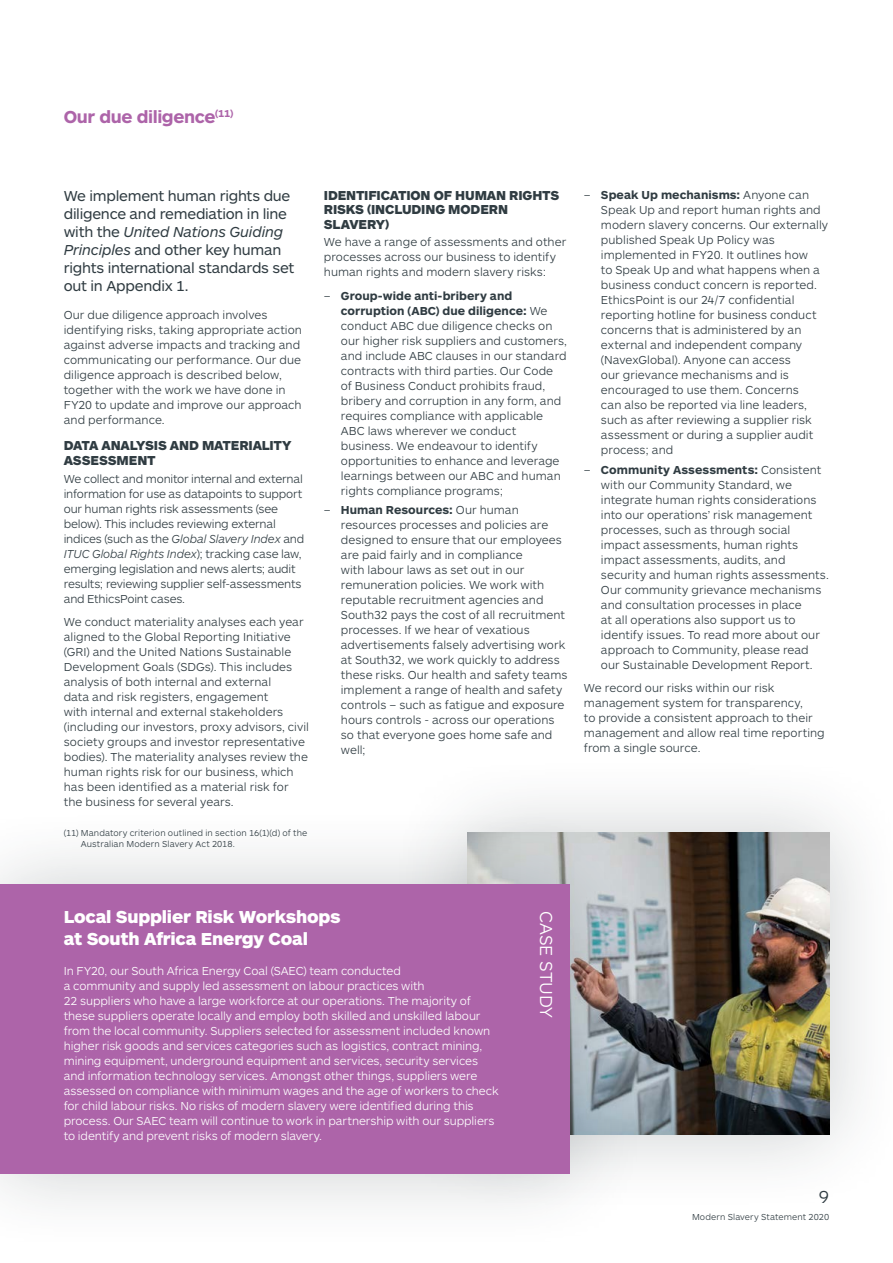
<style>
.page{position:relative;width:893px;height:1263px;background:#fff}
.page>*{position:absolute;margin:0;border:0;box-sizing:border-box;transform-origin:0 0}
.t1{font:900 18px/22.5px "ARS Maquette Pro";letter-spacing:-.01em;color:#fff}
.t2{font:700 18px "ARS Maquette Pro";letter-spacing:-.02em;color:#ad64a9}
.t3{font:300 18px "ARS Maquette Pro";letter-spacing:-.005em;color:#fff}
.t4{font:300 18px "ARS Maquette Pro";color:#303c42}
.t5{font:15px/18px "ARS Maquette Pro";letter-spacing:-.015em;color:#303c42}
.t6{font:900 13.5px/15px "ARS Maquette Pro";letter-spacing:-.01em;color:#303c42}
.t7{font:300 12px/15px "ARS Maquette Pro";letter-spacing:.005em;color:#303c42}
.t8{font:300 12px/15px "ARS Maquette Pro";letter-spacing:-.005em;color:#fff}
.t9{font:300 12px/15px "ARS Maquette Pro";letter-spacing:-.015em;color:#303c42}
.t10{font:300 9px/10.5px "ARS Maquette Pro";letter-spacing:.015em;color:#303c42}
.s1{font-style:italic}
.s2{font-weight:700}
</style>
<div class="page">
<div style="left:388px;top:753px;width:505px;height:461px;background:#303c42;opacity:.25"></div>
<img style="left:649px;top:833px;width:180px;height:302px">
<div style="left:0;top:805px;width:649px;height:448px;background:#303c42;opacity:.25"></div>
<div style="left:0;top:884px;width:569px;height:290px;background:#ad64a9"></div>
<h1 class="t2" style="left:64px;top:105px;width:171px">Our due diligence<sup>(11)</sup></h1>
<p class="t5" style="left:64px;top:186px;width:232px">We implement human rights due diligence and remediation in line with the <span class="s1">United Nations Guiding<br>Principles</span> and other key human rights international standards set out in Appendix 1.</p>
<p class="t7" style="left:64px;top:307px;width:240px">Our due diligence approach involves identifying risks, taking appropriate action against adverse impacts and tracking and communicating our performance. Our due diligence approach is described below, together with the work we have done in FY20 to update and improve our approach and performance.</p>
<p class="t6" style="left:64px;top:437px;width:229px">DATA ANALYSIS AND MATERIALITY<br>ASSESSMENT</p>
<p class="t9" style="left:64px;top:470px;width:242px">We collect and monitor internal and external information for use as datapoints to support our human rights risk assessments (see below). This includes reviewing external indices (such as the <span class="s1">Global Slavery Index</span> and <span class="s1">ITUC Global Rights Index</span>); tracking case law, emerging legislation and news alerts; audit results; reviewing supplier self-assessments and EthicsPoint cases.</p>
<p class="t7" style="left:64px;top:614px;width:247px">We conduct materiality analyses each year aligned to the Global Reporting Initiative (GRI) and the United Nations Sustainable Development Goals (SDGs). This includes analysis of both internal and external<br>data and risk registers, engagement<br>with internal and external stakeholders (including our investors, proxy advisors, civil society groups and investor representative bodies). The materiality analyses review the human rights risk for our business, which has been identified as a material risk for the business for several years.</p>
<p class="t10" style="left:81px;top:827px;width:228px;text-indent:-17px">(11) Mandatory criterion outlined in section 16(1)(d) of the<br>Australian Modern Slavery Act 2018.</p>
<p class="t6" style="left:324px;top:188px;width:237px;line-height:13.5px">IDENTIFICATION OF HUMAN RIGHTS<br>RISKS (INCLUDING MODERN</p>
<p class="t6" style="left:324px;top:216px;width:67px">SLAVERY)</p>
<p class="t7" style="left:324px;top:234px;width:244px">We have a range of assessments and other processes across our business to identify human rights and modern slavery risks:</p>
<p class="t7" style="left:341px;top:287px;width:228px;text-indent:-17px">– <span class="s2">Group-wide anti-bribery and corruption (ABC) due diligence:</span> We conduct ABC due diligence checks on our higher risk suppliers and customers, and include ABC clauses in our standard contracts with third parties. Our Code of Business Conduct prohibits fraud, bribery and corruption in any form, and requires compliance with applicable ABC laws wherever we conduct business. We endeavour to identify opportunities to enhance and leverage learnings between our ABC and human rights compliance programs;</p>
<p class="t7" style="left:341px;top:501px;width:228px;text-indent:-17px">– <span class="s2">Human Resources:</span> Our human resources processes and policies are designed to ensure that our employees are paid fairly and in compliance<br>with labour laws as set out in our remuneration policies. We work with reputable recruitment agencies and South32 pays the cost of all recruitment processes. If we hear of vexatious advertisements falsely advertising work at South32, we work quickly to address these risks. Our health and safety teams implement a range of health and safety controls – such as fatigue and exposure hours controls - across our operations so that everyone goes home safe and well;</p>
<p class="t7" style="left:601px;top:187px;width:229px;text-indent:-17px">– <span class="s2">Speak Up mechanisms:</span> Anyone can Speak Up and report human rights and modern slavery concerns. Our externally published Speak Up Policy was implemented in FY20. It outlines how<br>to Speak Up and what happens when a business conduct concern is reported.<br>EthicsPoint is our 24/7 confidential reporting hotline for business conduct concerns that is administered by an external and independent company (NavexGlobal). Anyone can access<br>our grievance mechanisms and is encouraged to use them. Concerns<br>can also be reported via line leaders, such as after reviewing a supplier risk assessment or during a supplier audit process; and</p>
<p class="t7" style="left:601px;top:461px;width:229px;text-indent:-17px">– <span class="s2">Community Assessments:</span> Consistent with our Community Standard, we integrate human rights considerations into our operations’ risk management processes, such as through social impact assessments, human rights impact assessments, audits, and security and human rights assessments.<br>Our community grievance mechanisms and consultation processes in place<br>at all operations also support us to identify issues. To read more about our approach to Community, please read our Sustainable Development Report.</p>
<p class="t7" style="left:584px;top:680px;width:242px">We record our risks within our risk management system for transparency,<br>to provide a consistent approach to their management and allow real time reporting from a single source.</p>
<h1 class="t1" style="left:64px;top:904px;width:278px">Local Supplier Risk Workshops at South Africa Energy Coal</h1>
<p class="t8" style="left:64px;top:963px;width:436px">In FY20, our South Africa Energy Coal (SAEC) team conducted<br>a community and supply led assessment on labour practices with<br>22 suppliers who have a large workforce at our operations. The majority of these suppliers operate locally and employ both skilled and unskilled labour from the local community. Suppliers selected for assessment included known higher risk goods and services categories such as logistics, contract mining, mining equipment, underground equipment and services, security services and information technology services. Amongst other things, suppliers were assessed on compliance with minimum wages and the age of workers to check for child labour risks. No risks of modern slavery were identified during this process. Our SAEC team will continue to work in partnership with our suppliers to identify and prevent risks of modern slavery.</p>
<h1 class="t3" style="left:558px;top:910px;width:109px;rotate:90deg">CASE STUDY</h1>
<h1 class="t4" style="left:819px;top:1185px;width:12px">9</h1>
<p class="t10" style="left:692px;top:1212px;width:139px">Modern Slavery Statement 2020</p>
</div>
